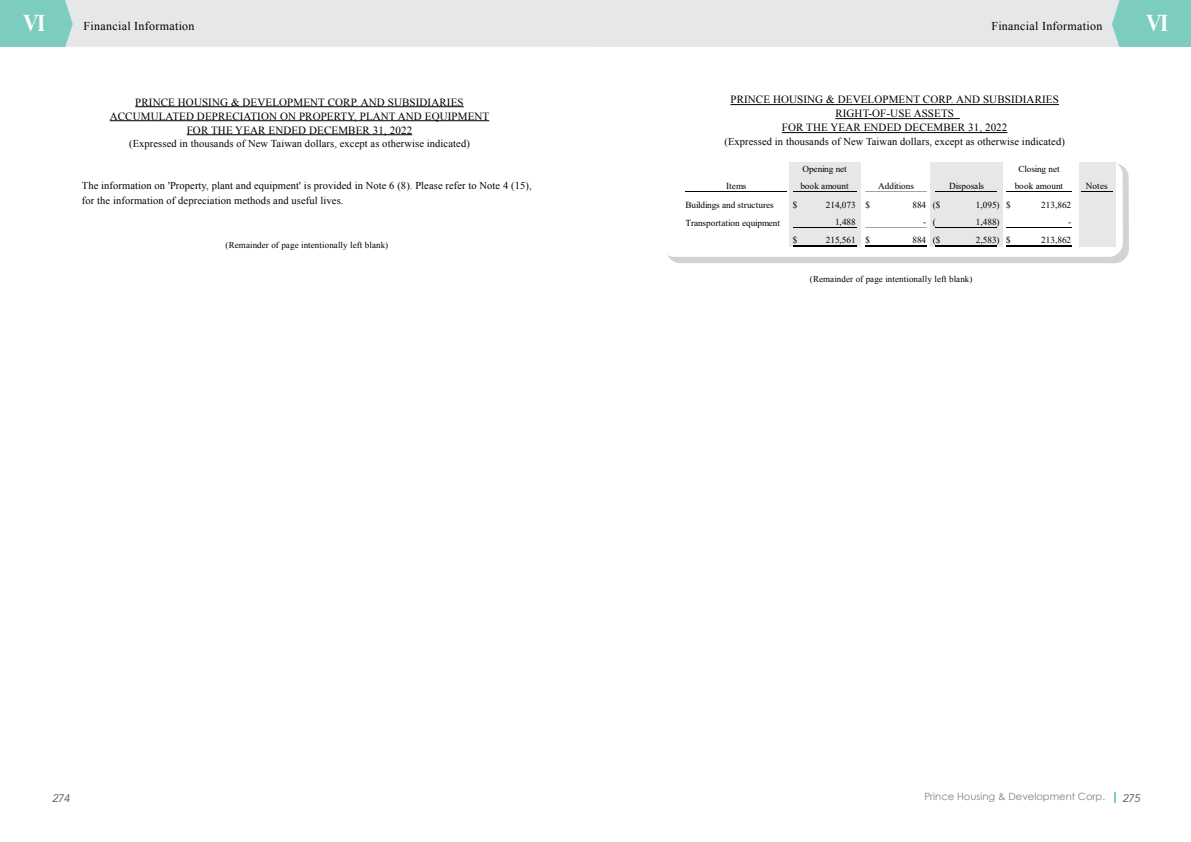
<style>
.page{position:relative;width:1191px;height:842px;background:#fff}
.page>*{position:absolute;margin:0;border:0;box-sizing:border-box;transform-origin:0 0}
.t1{font:700 24px "Times New Roman";color:#fff;scale:.9 1}
.t2{font:12px "Times New Roman";letter-spacing:.025em;color:#000}
.t3{font:11px/14px "Times New Roman";letter-spacing:.01em;color:#000;text-align:center}
.t4{font:italic 11px "Avenir";letter-spacing:-.025em;color:#60606a}
.t5{font:10.5px/15px "Times New Roman";letter-spacing:.01em;color:#000}
.t6{font:10.2px/11.8px "Times New Roman";color:#000;text-align:center}
.t7{font:10px "Century Gothic";color:#808284}
.t8{font:9.2px "Times New Roman";color:#000}
.t9{font:9px "Times New Roman";letter-spacing:.01em;color:#000}
</style>
<div class="page">
<div style="left:595px;top:0;width:527px;height:47px;background:#e6e7e8"></div>
<div style="left:1119px;top:0;width:72px;height:47px;background:#7cccbf"></div>
<svg style="left:1112px;top:0;width:8px;height:47px"></svg>
<div style="left:0;top:0;width:65px;height:47px;background:#7cccbf"></div>
<div style="left:65px;top:0;width:530px;height:47px;background:#e6e7e8"></div>
<hr style="left:135px;top:106px;width:329px;height:1px;background:#000">
<hr style="left:110px;top:120px;width:379px;height:1px;background:#000">
<hr style="left:187px;top:134px;width:225px;height:1px;background:#000">
<div style="left:666px;top:164px;width:462px;height:99px;background:#d1d3d4;border-radius:14px"></div>
<div style="left:660px;top:161px;width:462px;height:96px;background:#fff;border-radius:14px"></div>
<hr style="left:730px;top:104px;width:329px;height:1px;background:#000">
<hr style="left:835px;top:118px;width:124px;height:1px;background:#000">
<hr style="left:782px;top:132px;width:225px;height:1px;background:#000">
<div style="left:789px;top:162px;width:71px;height:85px;background:#e6e7e8"></div>
<div style="left:930px;top:162px;width:72px;height:85px;background:#e6e7e8"></div>
<div style="left:1079px;top:162px;width:36px;height:85px;background:#e6e7e8"></div>
<hr style="left:685px;top:191px;width:102px;height:1px;background:#000">
<hr style="left:793px;top:191px;width:63px;height:1px;background:#000">
<hr style="left:865px;top:191px;width:61px;height:1px;background:#000">
<hr style="left:935px;top:191px;width:62px;height:1px;background:#000">
<hr style="left:1006px;top:191px;width:65px;height:1px;background:#000">
<hr style="left:1080px;top:191px;width:32px;height:1px;background:#000">
<hr style="left:793px;top:227px;width:63px;height:1px;background:#000">
<hr style="left:865px;top:227px;width:61px;height:1px;background:#000">
<hr style="left:935px;top:227px;width:62px;height:1px;background:#000">
<hr style="left:1006px;top:227px;width:65px;height:1px;background:#000">
<hr style="left:793px;top:245px;width:63px;height:1px;background:#000">
<hr style="left:793px;top:246px;width:63px;height:1px;background:#000">
<hr style="left:865px;top:245px;width:61px;height:1px;background:#000">
<hr style="left:865px;top:246px;width:61px;height:1px;background:#000">
<hr style="left:935px;top:245px;width:62px;height:1px;background:#000">
<hr style="left:935px;top:246px;width:62px;height:1px;background:#000">
<hr style="left:1006px;top:245px;width:65px;height:1px;background:#000">
<hr style="left:1006px;top:246px;width:65px;height:1px;background:#000">
<h1 class="t1" style="left:23px;top:6px;width:26px">VI</h1>
<p class="t2" style="left:84px;top:18px;width:112px">Financial Information</p>
<h1 class="t1" style="left:1146px;top:6px;width:26px">VI</h1>
<p class="t2" style="left:991px;top:18px;width:112px">Financial Information</p>
<p class="t3" style="left:110px;top:95px;width:381px">PRINCE HOUSING &amp; DEVELOPMENT CORP. AND SUBSIDIARIES<br>ACCUMULATED DEPRECIATION ON PROPERTY, PLANT AND EQUIPMENT<br>FOR THE YEAR ENDED DECEMBER 31, 2022</p>
<p class="t5" style="left:129px;top:136px;width:342px">(Expressed in thousands of New Taiwan dollars, except as otherwise indicated)</p>
<p class="t5" style="left:82px;top:178px;width:451px">The information on 'Property, plant and equipment' is provided in Note 6 (8). Please refer to Note 4 (15), for the information of depreciation methods and useful lives.</p>
<p class="t9" style="left:226px;top:239px;width:164px">(Remainder of page intentionally left blank)</p>
<p class="t3" style="left:730px;top:93px;width:330px">PRINCE HOUSING &amp; DEVELOPMENT CORP. AND SUBSIDIARIES<br>RIGHT-OF-USE ASSETS<br>FOR THE YEAR ENDED DECEMBER 31, 2022</p>
<p class="t5" style="left:724px;top:134px;width:342px">(Expressed in thousands of New Taiwan dollars, except as otherwise indicated)</p>
<p class="t6" style="left:738px;top:96px;width:324px">PRINCE HOUSING &amp; DEVELOPMENT CORP. AND SUBSIDIARIES RIGHT-OF-USE ASSETS<br>FOR THE YEAR ENDED DECEMBER 31, 2022<br>(Expressed in thousands of New Taiwan dollars, except as otherwise indicated)</p>
<p class="t8" style="left:802px;top:162px;width:46px">Opening net</p>
<p class="t8" style="left:1018px;top:162px;width:43px">Closing net</p>
<p class="t8" style="left:726px;top:179px;width:22px">Items</p>
<p class="t8" style="left:800px;top:179px;width:50px">book amount</p>
<p class="t8" style="left:878px;top:179px;width:37px">Additions</p>
<p class="t8" style="left:949px;top:179px;width:37px">Disposals</p>
<p class="t8" style="left:1015px;top:179px;width:50px">book amount</p>
<p class="t8" style="left:1085px;top:179px;width:23px">Notes</p>
<p class="t8" style="left:685px;top:198px;width:90px">Buildings and structures</p>
<p class="t8" style="left:793px;top:198px;width:6px">$</p>
<p class="t8" style="left:825px;top:198px;width:46px">214,073 $</p>
<p class="t8" style="left:912px;top:198px;width:30px">884 ($</p>
<p class="t8" style="left:975px;top:198px;width:37px">1,095) $</p>
<p class="t8" style="left:1041px;top:198px;width:32px">213,862</p>
<p class="t8" style="left:685px;top:216px;width:96px">Transportation equipment</p>
<p class="t8" style="left:835px;top:216px;width:22px">1,488</p>
<p class="t8" style="left:923px;top:216px;width:14px">- (</p>
<p class="t8" style="left:975px;top:216px;width:25px">1,488)</p>
<p class="t8" style="left:1068px;top:216px;width:5px">-</p>
<p class="t8" style="left:793px;top:234px;width:6px">$</p>
<p class="t8" style="left:825px;top:234px;width:46px">215,561 $</p>
<p class="t8" style="left:912px;top:234px;width:30px">884 ($</p>
<p class="t8" style="left:975px;top:234px;width:37px">2,583) $</p>
<p class="t8" style="left:1041px;top:234px;width:32px">213,862</p>
<p class="t9" style="left:810px;top:273px;width:164px">(Remainder of page intentionally left blank)</p>
<p class="t4" style="left:52px;top:791px;width:19px">274</p>
<p class="t7" style="left:924px;top:790px;width:182px">Prince Housing &amp; Development Corp.</p>
<p class="t4" style="left:1122px;top:791px;width:19px">275</p>
</div>
